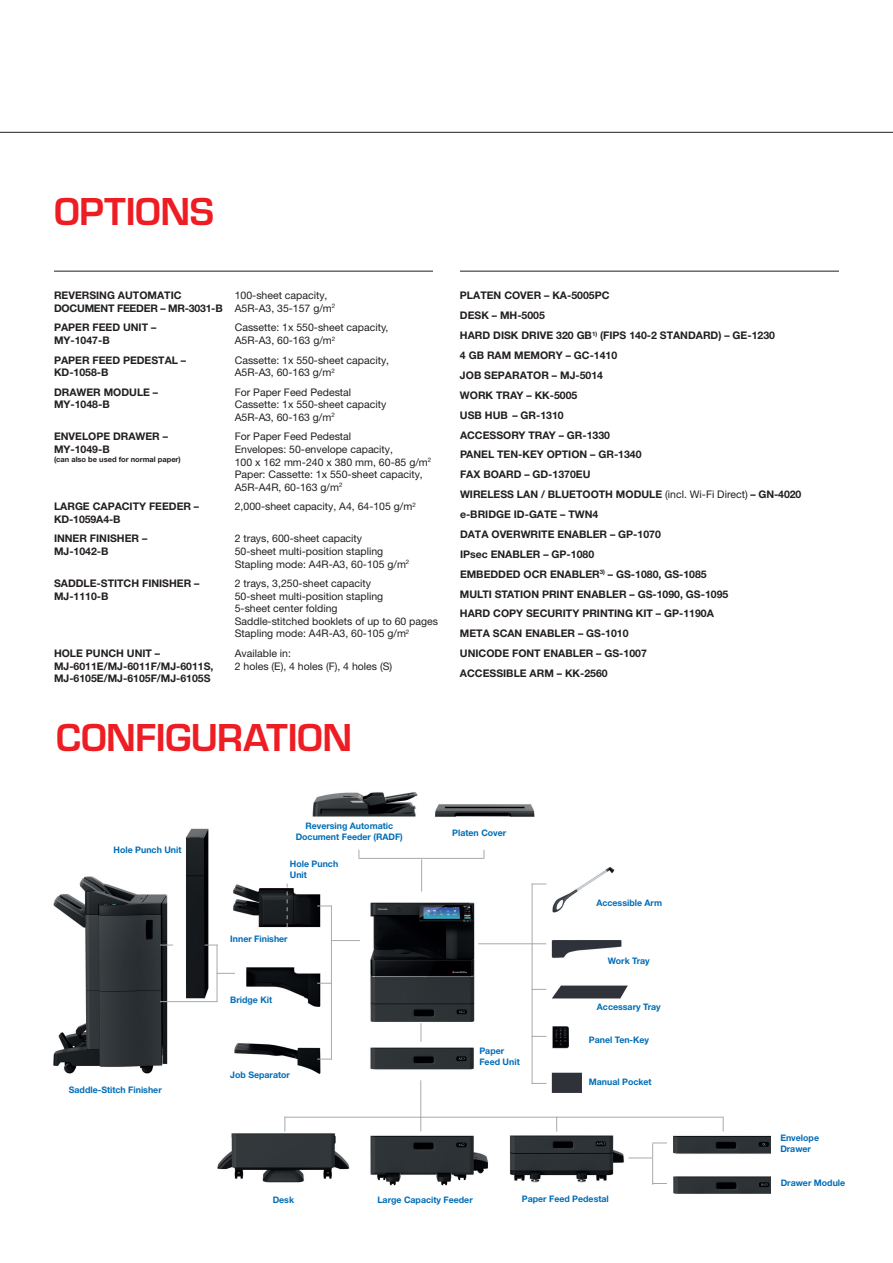
<style>
.page{position:relative;width:893px;height:1263px;background:#fff}
.page>*{position:absolute;margin:0;border:0;box-sizing:border-box;transform-origin:0 0}
.t1{font:600 36px "Eurostile LT Std";letter-spacing:-.015em;color:#ee1d23}
.t2{font:700 10.5px/20px "Helvetica Neue LT Std";color:#231f20}
.t3{font:10.5px/12.6px "Helvetica Neue LT Std";color:#231f20}
.t4{font:700 10.5px/12.6px "Helvetica Neue LT Pro";color:#231f20}
.t5{font:700 9px/10.8px "Helvetica Neue LT Pro";color:#006db7}
.t6{font:700 7.5px "Helvetica Neue LT Pro";color:#231f20}
.s1{font-family:"Helvetica Neue LT Pro"}
.s2{font-family:"Helvetica Neue LT Std"}
.s3{font-weight:400}
</style>
<div class="page">
<img style="left:53px;top:792px;width:717px;height:402px">
<svg style="left:317px;top:1058px;width:14px;height:1px"></svg>
<svg style="left:533px;top:1083px;width:13px;height:1px"></svg>
<svg style="left:317px;top:905px;width:14px;height:1px"></svg>
<svg style="left:533px;top:883px;width:13px;height:1px"></svg>
<svg style="left:332px;top:940px;width:28px;height:1px"></svg>
<hr style="left:478px;top:943px;width:54px;height:1px;background:#a8a9ad">
<svg style="left:317px;top:983px;width:14px;height:1px"></svg>
<svg style="left:533px;top:943px;width:13px;height:1px"></svg>
<svg style="left:533px;top:989px;width:13px;height:1px"></svg>
<svg style="left:533px;top:1036px;width:13px;height:1px"></svg>
<hr style="left:331px;top:905px;width:1px;height:154px;background:#a8a9ad">
<hr style="left:358px;top:858px;width:126px;height:1px;background:#a8a9ad">
<hr style="left:532px;top:883px;width:1px;height:201px;background:#a8a9ad">
<svg style="left:287px;top:883px;width:1px;height:44px"></svg>
<hr style="left:420px;top:1080px;width:1px;height:38px;background:#a8a9ad">
<svg style="left:420px;top:1023px;width:1px;height:19px"></svg>
<hr style="left:421px;top:859px;width:1px;height:32px;background:#a8a9ad">
<svg style="left:420px;top:1118px;width:1px;height:13px"></svg>
<svg style="left:284px;top:1118px;width:1px;height:13px"></svg>
<svg style="left:556px;top:1118px;width:1px;height:13px"></svg>
<hr style="left:284px;top:1117px;width:439px;height:1px;background:#a8a9ad">
<svg style="left:218px;top:973px;width:17px;height:1px"></svg>
<hr style="left:160px;top:1001px;width:57px;height:1px;background:#a8a9ad">
<svg style="left:160px;top:944px;width:13px;height:1px"></svg>
<svg style="left:205px;top:944px;width:12px;height:1px"></svg>
<hr style="left:217px;top:944px;width:1px;height:58px;background:#a8a9ad">
<svg style="left:723px;top:1117px;width:1px;height:14px"></svg>
<hr style="left:652px;top:1143px;width:1px;height:42px;background:#a8a9ad">
<svg style="left:628px;top:1157px;width:24px;height:1px"></svg>
<svg style="left:652px;top:1142px;width:15px;height:1px"></svg>
<svg style="left:653px;top:1183px;width:14px;height:1px"></svg>
<hr style="left:0;top:132px;width:893px;height:1px;background:#231f20">
<hr style="left:54px;top:271px;width:379px;height:1px;background:#231f20">
<hr style="left:460px;top:271px;width:379px;height:1px;background:#231f20">
<h1 class="t1" style="left:54px;top:190px;width:161px">OPTIONS</h1>
<p class="t2" style="left:54px;top:289px;width:170px;line-height:12.6px">REVERSING AUTOMATIC<br>DOCUMENT FEEDER <span class="s1">– MR-3031-B</span></p>
<p class="t3" style="left:235px;top:289px;width:102px">100-sheet capacity,<br>A5R-A3, 35-157 g/m<sup>2</sup></p>
<p class="t2" style="left:54px;top:317px;width:104px">PAPER FEED UNIT <span class="s1">–</span></p>
<p class="t4" style="left:54px;top:334px;width:57px">MY-1047-B</p>
<p class="t3" style="left:235px;top:321px;width:155px">Cassette: 1x 550-sheet capacity,<br>A5R-A3, 60-163 g/m<sup>2</sup></p>
<p class="t2" style="left:54px;top:350px;width:134px">PAPER FEED PEDESTAL <span class="s1">–</span></p>
<p class="t4" style="left:54px;top:366px;width:56px">KD-1058-B</p>
<p class="t3" style="left:235px;top:353px;width:156px">Cassette: 1x 550-sheet capacity,<br>A5R-A3, 60-163 g/m<sup>2</sup></p>
<p class="t2" style="left:54px;top:382px;width:106px">DRAWER MODULE <span class="s1">–</span></p>
<p class="t4" style="left:54px;top:398px;width:57px">MY-1048-B</p>
<p class="t3" style="left:235px;top:385px;width:153px">For Paper Feed Pedestal<br>Cassette: 1x 550-sheet capacity<br>A5R-A3, 60-163 g/m<sup>2</sup></p>
<p class="t2" style="left:54px;top:426px;width:115px">ENVELOPE DRAWER <span class="s1">–</span></p>
<p class="t4" style="left:54px;top:443px;width:57px">MY-1049-B</p>
<p class="t6" style="left:54px;top:455px;width:128px">(can also be used for normal paper)</p>
<p class="t3" style="left:235px;top:430px;width:198px">For Paper Feed Pedestal<br>Envelopes: 50-envelope capacity,<br>100 x 162 mm-240 x 380 mm, 60-85 g/m<sup>2<br></sup>Paper: Cassette: 1x 550-sheet capacity,<br>A5R-A4R, 60-163 g/m<sup>2</sup></p>
<p class="t2" style="left:54px;top:496px;width:147px">LARGE CAPACITY FEEDER <span class="s1">–</span></p>
<p class="t4" style="left:54px;top:512px;width:68px">KD-1059A4-B</p>
<p class="t3" style="left:235px;top:500px;width:183px">2,000-sheet capacity, A4, 64-105 g/m<sup>2</sup></p>
<p class="t2" style="left:54px;top:528px;width:95px">INNER FINISHER <span class="s1">–</span></p>
<p class="t4" style="left:54px;top:545px;width:56px">MJ-1042-B</p>
<p class="t3" style="left:235px;top:532px;width:176px">2 trays, 600-sheet capacity<br>50-sheet multi-position stapling<br>Stapling mode: A4R-A3, 60-105 g/m<sup>2</sup></p>
<p class="t2" style="left:54px;top:573px;width:147px">SADDLE-STITCH FINISHER <span class="s1">–</span></p>
<p class="t4" style="left:54px;top:589px;width:56px">MJ-1110-B</p>
<p class="t3" style="left:235px;top:577px;width:205px">2 trays, 3,250-sheet capacity<br>50-sheet multi-position stapling<br>5-sheet center folding<br>Saddle-stitched booklets of up to 60 pages Stapling mode: A4R-A3, 60-105 g/m<sup>2</sup></p>
<p class="t2" style="left:54px;top:643px;width:108px">HOLE PUNCH UNIT <span class="s1">–</span></p>
<p class="t4" style="left:54px;top:659px;width:161px">MJ-6011E/MJ-6011F/MJ-6011S,<br>MJ-6105E/MJ-6105F/MJ-6105S</p>
<p class="t3" style="left:235px;top:647px;width:159px">Available in:<br>2 holes (E), 4 holes (F), 4 holes (S)</p>
<h1 class="t1" style="left:56px;top:715px;width:298px">CONFIGURATION</h1>
<p class="t2" style="left:460px;top:285px;width:151px">PLATEN COVER <span class="s1">– KA-5005PC</span></p>
<p class="t4" style="left:460px;top:309px;width:86px"><span class="s2">DESK</span> – MH-5005</p>
<p class="t2" style="left:460px;top:325px;width:317px">HARD DISK DRIVE 320 GB<sup>1)</sup> (FIPS 140-2 STANDARD) <span class="s1">– GE-1230<br></span>4 GB RAM MEMORY <span class="s1">– GC-1410<br></span>JOB SEPARATOR <span class="s1">– MJ-5014<br></span>WORK TRAY <span class="s1">– KK-5005</span></p>
<p class="t4" style="left:460px;top:408px;width:105px"><span class="s2">USB HUB</span> – GR-1310</p>
<p class="t2" style="left:460px;top:424px;width:183px">ACCESSORY TRAY <span class="s1">– GR-1330<br></span>PANEL TEN-KEY OPTION <span class="s1">– GR-1340</span></p>
<p class="t4" style="left:460px;top:468px;width:132px"><span class="s2">FAX BOARD</span> – GD-1370EU</p>
<p class="t2" style="left:460px;top:484px;width:343px">WIRELESS LAN / BLUETOOTH MODULE <span class="s3">(incl. Wi-Fi Direct)</span> <span class="s1">– GN-4020 </span>e-BRIDGE ID-GATE <span class="s1">– TWN4<br></span>DATA OVERWRITE ENABLER <span class="s1">– GP-1070<br></span>IPsec ENABLER <span class="s1">– GP-1080<br></span>EMBEDDED OCR ENABLER<sup>3)</sup> <span class="s1">– GS-1080, GS-1085<br></span>MULTI STATION PRINT ENABLER <span class="s1">– GS-1090, GS-1095<br></span>HARD COPY SECURITY PRINTING KIT <span class="s1">– GP-1190A<br></span>META SCAN ENABLER <span class="s1">– GS-1010<br></span>UNICODE FONT ENABLER <span class="s1">– GS-1007<br></span>ACCESSIBLE ARM <span class="s1">– KK-2560</span></p>
<p class="t5" style="left:114px;top:844px;width:69px">Hole Punch Unit</p>
<p class="t5" style="left:69px;top:1084px;width:94px">Saddle-Stitch Finisher</p>
<p class="t5" style="left:296px;top:820px;width:109px;text-align:center">Reversing Automatic<br>Document Feeder (RADF)</p>
<p class="t5" style="left:452px;top:827px;width:56px">Platen Cover</p>
<p class="t5" style="left:290px;top:858px;width:50px">Hole Punch<br>Unit</p>
<p class="t5" style="left:230px;top:933px;width:59px">Inner Finisher</p>
<p class="t5" style="left:230px;top:994px;width:43px">Bridge Kit</p>
<p class="t5" style="left:230px;top:1069px;width:61px">Job Separator</p>
<p class="t5" style="left:479px;top:1045px;width:42px">Paper<br>Feed Unit</p>
<p class="t5" style="left:596px;top:897px;width:67px">Accessible Arm</p>
<p class="t5" style="left:608px;top:955px;width:43px">Work Tray</p>
<p class="t5" style="left:597px;top:1001px;width:65px">Accessary Tray</p>
<p class="t5" style="left:589px;top:1034px;width:62px">Panel Ten-Key</p>
<p class="t5" style="left:589px;top:1076px;width:64px">Manual Pocket</p>
<p class="t5" style="left:273px;top:1194px;width:23px">Desk</p>
<p class="t5" style="left:377px;top:1194px;width:97px">Large Capacity Feeder</p>
<p class="t5" style="left:522px;top:1193px;width:89px">Paper Feed Pedestal</p>
<p class="t5" style="left:780px;top:1132px;width:40px">Envelope<br>Drawer</p>
<p class="t5" style="left:781px;top:1177px;width:66px">Drawer Module</p>
</div>
